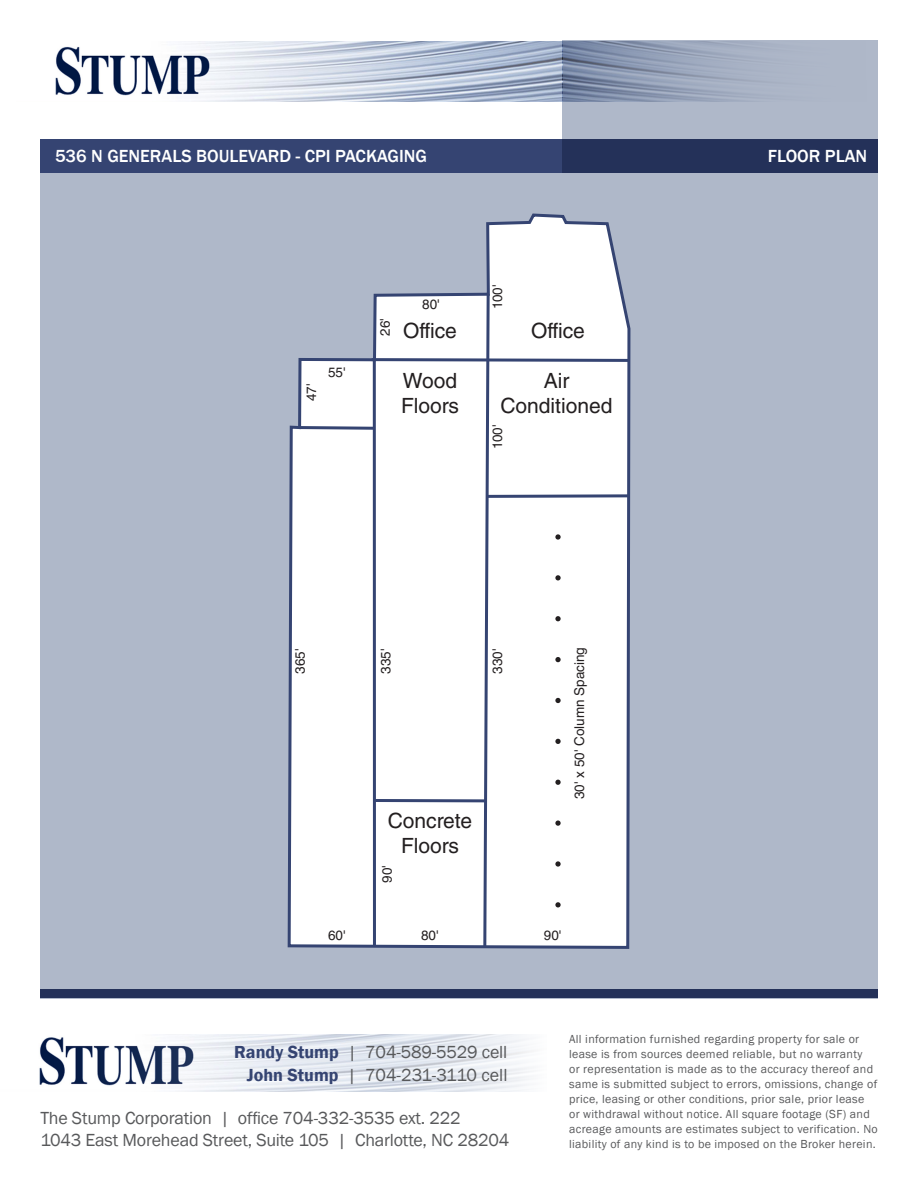
<style>
.page{position:relative;width:918px;height:1188px;background:#fff}
.page>*{position:absolute;margin:0;border:0;box-sizing:border-box;transform-origin:0 0}
.t1{font:21px/25.2px "Helvetica LT Std";color:#231f20;text-align:center}
.t2{font:18px/22.5px "Franklin Gothic";letter-spacing:-.01em;color:#58595b;text-align:right}
.t3{font:500 18px "Franklin Gothic";color:#fff}
.t4{font:13.5px "Helvetica LT Std";color:#231f20}
.t5{font:12px/15px "Franklin Gothic";letter-spacing:.025em;color:#58595b}
.s1{font-weight:600;color:#354472}
</style>
<div class="page">
<div style="left:562px;top:40px;width:316px;height:133px;background:#afb8c9"></div>
<div style="left:40px;top:173px;width:838px;height:825px;background:#afb8c9"></div>
<div style="left:40px;top:139px;width:838px;height:34px;background:linear-gradient(to right,#3b4a7a,#232f57)"></div>
<img style="left:55px;top:41px;width:710px;height:60px">
<img style="left:39px;top:1035px;width:493px;height:56px">
<div style="left:40px;top:989px;width:838px;height:9px;background:#243159"></div>
<svg style="left:287px;top:213px;width:336px;height:735px"></svg>
<svg style="left:296px;top:291px;width:335px;height:658px"></svg>
<p class="t3" style="left:55px;top:145px;width:374px">536 N GENERALS BOULEVARD - CPI PACKAGING</p>
<p class="t3" style="left:768px;top:145px;width:101px">FLOOR PLAN</p>
<p class="t4" style="left:304px;top:401px;width:19px;rotate:-90deg">47'</p>
<p class="t4" style="left:328px;top:364px;width:19px">55'</p>
<p class="t4" style="left:377px;top:336px;width:19px;rotate:-90deg">26'</p>
<p class="t4" style="left:422px;top:297px;width:19px">80'</p>
<p class="t1" style="left:403px;top:318px;width:55px">Office</p>
<p class="t1" style="left:401px;top:368px;width:59px;text-align:left">Wood<br>Floors</p>
<p class="t4" style="left:490px;top:309px;width:26px;rotate:-90deg">100'</p>
<p class="t1" style="left:531px;top:318px;width:55px">Office</p>
<p class="t1" style="left:501px;top:368px;width:113px">Air<br>Conditioned</p>
<p class="t4" style="left:490px;top:449px;width:26px;rotate:-90deg">100'</p>
<p class="t4" style="left:292px;top:674px;width:27px;rotate:-90deg">365'</p>
<p class="t4" style="left:378px;top:674px;width:27px;rotate:-90deg">335'</p>
<p class="t4" style="left:490px;top:674px;width:27px;rotate:-90deg">330'</p>
<p class="t4" style="left:572px;top:799px;width:154px;rotate:-90deg">30' x 50' Column Spacing</p>
<p class="t1" style="left:388px;top:808px;width:86px">Concrete<br>Floors</p>
<p class="t4" style="left:379px;top:883px;width:19px;rotate:-90deg">90'</p>
<p class="t4" style="left:328px;top:927px;width:19px">60'</p>
<p class="t4" style="left:421px;top:927px;width:19px">80'</p>
<p class="t4" style="left:544px;top:927px;width:19px">90'</p>
<p class="t2" style="left:234px;top:1041px;width:275px"><span class="s1">Randy Stump</span> | 704-589-5529 cell<br><span class="s1">John Stump</span> | 704-231-3110 cell</p>
<p class="t2" style="left:40px;top:1108px;width:422px">The Stump Corporation | office 704-332-3535 ext. 222</p>
<p class="t2" style="left:40px;top:1129px;width:471px">1043 East Morehead Street, Suite 105 | Charlotte, NC 28204</p>
<p class="t5" style="left:569px;top:1032px;width:310px">All information furnished regarding property for sale or lease is from sources deemed reliable, but no warranty<br>or representation is made as to the accuracy thereof and same is submitted subject to errors, omissions, change of price, leasing or other conditions, prior sale, prior lease or withdrawal without notice. All square footage (SF) and acreage amounts are estimates subject to verification. No liability of any kind is to be imposed on the Broker herein.</p>
</div>
